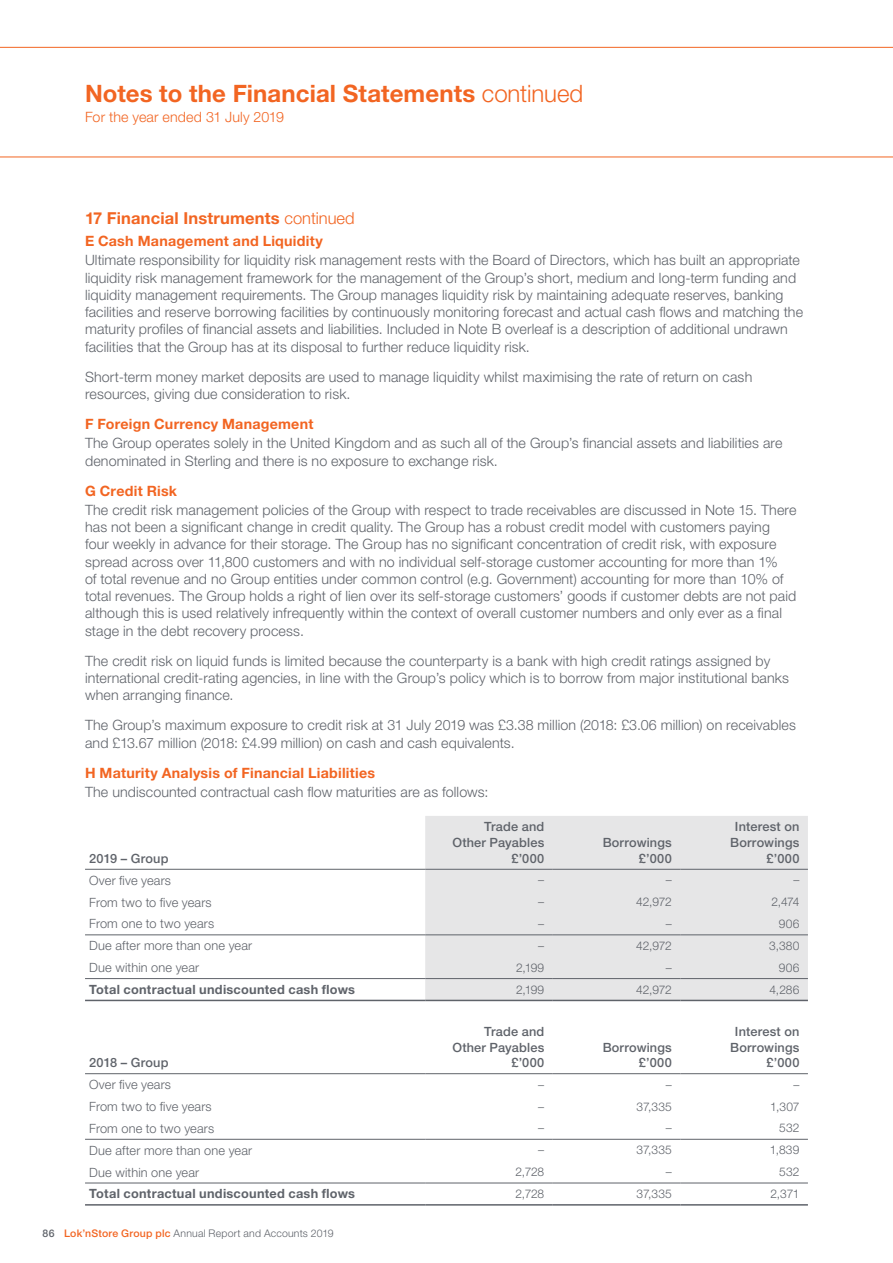
<style>
.page{position:relative;width:893px;height:1263px;background:#fff}
.page>*{position:absolute;margin:0;border:0;box-sizing:border-box;transform-origin:0 0}
.t1{font:700 24px "Helvetica Neue LT Std";letter-spacing:.005em;color:#f26522}
.t2{font:700 16.5px "Helvetica Neue LT Std";letter-spacing:.01em;color:#f26522}
.t3{font:300 14.25px/17.2px "Helvetica Neue LT Std";letter-spacing:.01em;color:#5f636a}
.t4{font:700 14.25px "Helvetica Neue LT Std";letter-spacing:.015em;color:#f26522}
.t5{font:300 14.25px "Helvetica Neue LT Std";letter-spacing:.01em;color:#f26522}
.t6{font:300 12.75px "Helvetica Neue LT Std";letter-spacing:.015em;color:#5f636a}
.t7{font:500 12.75px/15.8px "Helvetica Neue LT Std";letter-spacing:.015em;color:#5f636a;text-align:right}
.t8{font:700 12.75px "Helvetica Neue LT Std";letter-spacing:.02em;color:#5f636a}
.t9{font:300 12px "Helvetica Neue LT Std";letter-spacing:-.015em;color:#5f636a}
.t10{font:300 10.5px "Helvetica Neue LT Std";letter-spacing:.02em;color:#5f636a}
.s1{font-weight:300}
.s2{font-weight:500}
.s3{font-weight:500;color:#f26522}
</style>
<div class="page">
<svg style="left:0;top:47px;width:893px;height:110px"></svg>
<div style="left:425px;top:816px;width:383px;height:184px;background:#e6e6e7"></div>
<hr style="left:85px;top:869px;width:340px;height:1px;background:#5f636a">
<hr style="left:425px;top:869px;width:128px;height:1px;background:#5f636a">
<hr style="left:553px;top:869px;width:127px;height:1px;background:#5f636a">
<hr style="left:680px;top:869px;width:128px;height:1px;background:#5f636a">
<hr style="left:85px;top:978px;width:340px;height:1px;background:#5f636a">
<hr style="left:425px;top:978px;width:128px;height:1px;background:#5f636a">
<hr style="left:553px;top:978px;width:127px;height:1px;background:#5f636a">
<hr style="left:680px;top:978px;width:128px;height:1px;background:#5f636a">
<hr style="left:85px;top:1000px;width:340px;height:1px;background:#5f636a">
<hr style="left:425px;top:1000px;width:128px;height:1px;background:#5f636a">
<hr style="left:553px;top:1000px;width:127px;height:1px;background:#5f636a">
<hr style="left:680px;top:1000px;width:128px;height:1px;background:#5f636a">
<hr style="left:85px;top:934px;width:340px;height:1px;background:#5f636a">
<hr style="left:425px;top:934px;width:128px;height:1px;background:#5f636a">
<hr style="left:553px;top:934px;width:127px;height:1px;background:#5f636a">
<hr style="left:680px;top:934px;width:128px;height:1px;background:#5f636a">
<hr style="left:425px;top:1073px;width:128px;height:1px;background:#5f636a">
<hr style="left:553px;top:1073px;width:127px;height:1px;background:#5f636a">
<hr style="left:680px;top:1073px;width:128px;height:1px;background:#5f636a">
<hr style="left:425px;top:1139px;width:128px;height:1px;background:#5f636a">
<hr style="left:553px;top:1139px;width:127px;height:1px;background:#5f636a">
<hr style="left:680px;top:1139px;width:128px;height:1px;background:#5f636a">
<hr style="left:425px;top:1182px;width:128px;height:1px;background:#5f636a">
<hr style="left:553px;top:1182px;width:127px;height:1px;background:#5f636a">
<hr style="left:680px;top:1182px;width:128px;height:1px;background:#5f636a">
<hr style="left:425px;top:1204px;width:128px;height:1px;background:#5f636a">
<hr style="left:553px;top:1204px;width:127px;height:1px;background:#5f636a">
<hr style="left:680px;top:1204px;width:128px;height:1px;background:#5f636a">
<hr style="left:85px;top:1073px;width:340px;height:1px;background:#5f636a">
<hr style="left:85px;top:1182px;width:340px;height:1px;background:#5f636a">
<hr style="left:85px;top:1204px;width:340px;height:1px;background:#5f636a">
<hr style="left:85px;top:1139px;width:340px;height:1px;background:#5f636a">
<h1 class="t1" style="left:85px;top:78px;width:500px">Notes to the Financial Statements <span class="s1">continued</span></h1>
<p class="t5" style="left:85px;top:108px;width:200px">For the year ended 31 July 2019</p>
<p class="t2" style="left:85px;top:208px;width:271px">17 Financial Instruments <span class="s1">continued</span></p>
<p class="t4" style="left:85px;top:232px;width:239px">E Cash Management and Liquidity</p>
<p class="t3" style="left:85px;top:251px;width:719px">Ultimate responsibility for liquidity risk management rests with the Board of Directors, which has built an appropriate liquidity risk management framework for the management of the Group’s short, medium and long-term funding and liquidity management requirements. The Group manages liquidity risk by maintaining adequate reserves, banking facilities and reserve borrowing facilities by continuously monitoring forecast and actual cash flows and matching the maturity profiles of financial assets and liabilities. Included in Note B overleaf is a description of additional undrawn facilities that the Group has at its disposal to further reduce liquidity risk.</p>
<p class="t3" style="left:85px;top:368px;width:669px">Short-term money market deposits are used to manage liquidity whilst maximising the rate of return on cash resources, giving due consideration to risk.</p>
<p class="t4" style="left:85px;top:415px;width:230px">F Foreign Currency Management</p>
<p class="t3" style="left:85px;top:434px;width:699px">The Group operates solely in the United Kingdom and as such all of the Group’s financial assets and liabilities are denominated in Sterling and there is no exposure to exchange risk.</p>
<p class="t4" style="left:85px;top:482px;width:94px">G Credit Risk</p>
<p class="t3" style="left:85px;top:501px;width:713px">The credit risk management policies of the Group with respect to trade receivables are discussed in Note 15. There has not been a significant change in credit quality. The Group has a robust credit model with customers paying four weekly in advance for their storage. The Group has no significant concentration of credit risk, with exposure spread across over 11,800 customers and with no individual self-storage customer accounting for more than 1%<br>of total revenue and no Group entities under common control (e.g. Government) accounting for more than 10% of total revenues. The Group holds a right of lien over its self-storage customers’ goods if customer debts are not paid although this is used relatively infrequently within the context of overall customer numbers and only ever as a final stage in the debt recovery process.</p>
<p class="t3" style="left:85px;top:652px;width:705px">The credit risk on liquid funds is limited because the counterparty is a bank with high credit ratings assigned by international credit-rating agencies, in line with the Group’s policy which is to borrow from major institutional banks when arranging finance.</p>
<p class="t3" style="left:85px;top:716px;width:712px">The Group’s maximum exposure to credit risk at 31 July 2019 was £3.38 million (2018: £3.06 million) on receivables and £13.67 million (2018: £4.99 million) on cash and cash equivalents.</p>
<p class="t4" style="left:85px;top:764px;width:292px">H Maturity Analysis of Financial Liabilities</p>
<p class="t3" style="left:85px;top:783px;width:405px">The undiscounted contractual cash flow maturities are as follows:</p>
<p class="t7" style="left:89px;top:850px;width:81px">2019 – Group</p>
<p class="t7" style="left:452px;top:819px;width:93px">Trade and<br>Other Payables £’000</p>
<p class="t7" style="left:603px;top:834px;width:71px">Borrowings £’000</p>
<p class="t7" style="left:730px;top:819px;width:71px">Interest on<br>Borrowings £’000</p>
<p class="t6" style="left:89px;top:872px;width:83px">Over five years</p>
<p class="t9" style="left:538px;top:873px;width:7px">–</p>
<p class="t9" style="left:666px;top:873px;width:7px">–</p>
<p class="t9" style="left:793px;top:873px;width:7px">–</p>
<p class="t6" style="left:89px;top:894px;width:124px">From two to five years</p>
<p class="t9" style="left:538px;top:894px;width:7px">–</p>
<p class="t9" style="left:636px;top:894px;width:37px">42,972</p>
<p class="t9" style="left:771px;top:894px;width:29px">2,474</p>
<p class="t6" style="left:89px;top:916px;width:126px">From one to two years</p>
<p class="t9" style="left:538px;top:916px;width:7px">–</p>
<p class="t9" style="left:666px;top:916px;width:7px">–</p>
<p class="t9" style="left:779px;top:916px;width:22px">906</p>
<p class="t6" style="left:89px;top:938px;width:164px">Due after more than one year</p>
<p class="t9" style="left:538px;top:938px;width:7px">–</p>
<p class="t9" style="left:636px;top:938px;width:37px">42,972</p>
<p class="t9" style="left:769px;top:938px;width:32px">3,380</p>
<p class="t6" style="left:89px;top:960px;width:112px">Due within one year</p>
<p class="t9" style="left:516px;top:960px;width:30px">2,199</p>
<p class="t9" style="left:666px;top:960px;width:7px">–</p>
<p class="t9" style="left:779px;top:960px;width:22px">906</p>
<p class="t8" style="left:89px;top:982px;width:267px">Total contractual undiscounted cash flows</p>
<p class="t9" style="left:516px;top:982px;width:30px">2,199</p>
<p class="t9" style="left:636px;top:982px;width:37px">42,972</p>
<p class="t9" style="left:769px;top:982px;width:32px">4,286</p>
<p class="t7" style="left:89px;top:1055px;width:81px">2018 – Group</p>
<p class="t7" style="left:452px;top:1023px;width:93px">Trade and<br>Other Payables £’000</p>
<p class="t7" style="left:603px;top:1039px;width:71px">Borrowings £’000</p>
<p class="t7" style="left:730px;top:1023px;width:71px">Interest on<br>Borrowings £’000</p>
<p class="t6" style="left:89px;top:1077px;width:83px">Over five years</p>
<p class="t9" style="left:538px;top:1077px;width:7px">–</p>
<p class="t9" style="left:666px;top:1077px;width:7px">–</p>
<p class="t9" style="left:793px;top:1077px;width:7px">–</p>
<p class="t6" style="left:89px;top:1099px;width:124px">From two to five years</p>
<p class="t9" style="left:538px;top:1099px;width:7px">–</p>
<p class="t9" style="left:637px;top:1099px;width:37px">37,335</p>
<p class="t9" style="left:770px;top:1099px;width:31px">1,307</p>
<p class="t6" style="left:89px;top:1120px;width:126px">From one to two years</p>
<p class="t9" style="left:538px;top:1121px;width:7px">–</p>
<p class="t9" style="left:666px;top:1121px;width:7px">–</p>
<p class="t9" style="left:779px;top:1121px;width:22px">532</p>
<p class="t6" style="left:89px;top:1142px;width:164px">Due after more than one year</p>
<p class="t9" style="left:538px;top:1142px;width:7px">–</p>
<p class="t9" style="left:637px;top:1142px;width:37px">37,335</p>
<p class="t9" style="left:770px;top:1142px;width:31px">1,839</p>
<p class="t6" style="left:89px;top:1164px;width:112px">Due within one year</p>
<p class="t9" style="left:515px;top:1164px;width:30px">2,728</p>
<p class="t9" style="left:666px;top:1164px;width:7px">–</p>
<p class="t9" style="left:779px;top:1164px;width:22px">532</p>
<p class="t8" style="left:89px;top:1186px;width:267px">Total contractual undiscounted cash flows</p>
<p class="t9" style="left:515px;top:1186px;width:30px">2,728</p>
<p class="t9" style="left:637px;top:1186px;width:37px">37,335</p>
<p class="t9" style="left:770px;top:1186px;width:30px">2,371</p>
<p class="t10" style="left:43px;top:1226px;width:293px"><span class="s2">86</span> <span class="s3">Lok’nStore Group plc</span> Annual Report and Accounts 2019</p>
</div>
